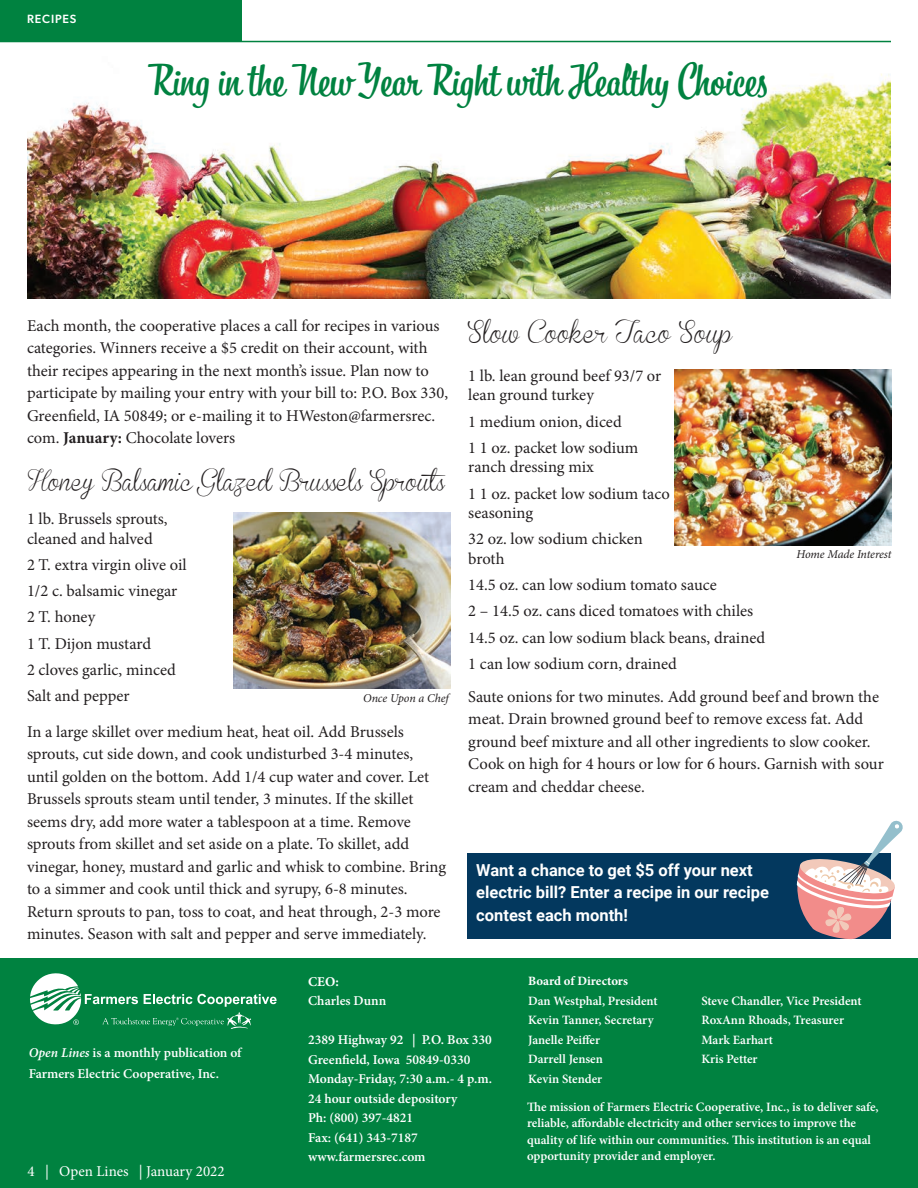
<style>
.page{position:relative;width:918px;height:1188px;background:#fff}
.page>*{position:absolute;margin:0;border:0;box-sizing:border-box;transform-origin:0 0}
.Sidebar_Body_Copy_BL{font:43.5px "Bistro Script";color:#008240}
.t1{font:34.5px "Brannboll SPERSONALUSEONLY";color:#231f20}
.t2{font:33px "Brannboll SPERSONALUSEONLY";letter-spacing:-.01em;color:#231f20}
._2_Farmers_Body_Copy{font:16.5px/22.5px "Minion Pro";color:#231f20}
.Farmers_Body_Copy{font:700 16.5px/22.5px "Roboto";color:#fff}
.t3{font:15px "Minion Pro";color:#fff}
.t4{font:600 13.5px/21px "Minion Pro";color:#fff}
.t5{font:700 13.5px "Minion Pro";color:#fff}
.Farmers_Body_Copy-2{font:600 12.75px/16.5px "Minion Pro";color:#fff}
.t6{font:700 12.75px "Minion Pro";color:#fff}
._2_Farmers_Body_Copy-2{font:italic 12px "Minion Pro";letter-spacing:-.01em;color:#231f20}
.t7{font:500 12px "Gibson";letter-spacing:.07em;color:#fff}
.s1{font-weight:700}
.s2{font-style:italic}
</style>
<div class="page">
<img style="left:27px;top:40px;width:864px;height:259px">
<div style="left:0;top:958px;width:918px;height:230px;background:#008240"></div>
<svg style="left:30px;top:973px;width:247px;height:56px"></svg>
<div style="left:0;top:0;width:242px;height:42px;background:#008240"></div>
<hr style="left:0;top:41px;width:891px;height:1px;background:#008240">
<div style="left:468px;top:854px;width:423px;height:85px;background:#03385e"></div>
<svg style="left:789px;top:820px;width:114px;height:120px"></svg>
<img style="left:233px;top:513px;width:217px;height:176px">
<img style="left:675px;top:370px;width:217px;height:176px">
<p class="t7" style="left:27px;top:12px;width:51px">RECIPES</p>
<p class="Sidebar_Body_Copy_BL" style="left:148px;top:53px;width:621px">Ring in the New Year Right with Healthy Choices</p>
<p class="_2_Farmers_Body_Copy" style="left:27px;top:314px;width:423px">Each month, the cooperative places a call for recipes in various categories. Winners receive a $5 credit on their account, with their recipes appearing in the next month’s issue. Plan now to participate by mailing your entry with your bill to: P.O. Box 330, Greenfield, IA 50849; or e-mailing it to HWeston@farmersrec. com. <span class="s1">January:</span> Chocolate lovers</p>
<p class="t2" style="left:28px;top:459px;width:428px">Honey Balsamic Glazed Brussels Sprouts</p>
<p class="_2_Farmers_Body_Copy" style="left:27px;top:509px;width:142px;line-height:19.5px">1 lb. Brussels sprouts, cleaned and halved</p>
<p class="_2_Farmers_Body_Copy" style="left:27px;top:553px;width:161px">2 T. extra virgin olive oil</p>
<p class="_2_Farmers_Body_Copy" style="left:27px;top:580px;width:152px">1/2 c. balsamic vinegar</p>
<p class="_2_Farmers_Body_Copy" style="left:27px;top:606px;width:70px">2 T. honey</p>
<p class="_2_Farmers_Body_Copy" style="left:27px;top:632px;width:126px">1 T. Dijon mustard</p>
<p class="_2_Farmers_Body_Copy" style="left:27px;top:658px;width:150px">2 cloves garlic, minced</p>
<p class="_2_Farmers_Body_Copy" style="left:27px;top:685px;width:104px">Salt and pepper</p>
<p class="_2_Farmers_Body_Copy-2" style="left:363px;top:690px;width:87px">Once Upon a Chef</p>
<p class="_2_Farmers_Body_Copy" style="left:27px;top:720px;width:421px">In a large skillet over medium heat, heat oil. Add Brussels sprouts, cut side down, and cook undisturbed 3-4 minutes, until golden on the bottom. Add 1/4 cup water and cover. Let Brussels sprouts steam until tender, 3 minutes. If the skillet seems dry, add more water a tablespoon at a time. Remove sprouts from skillet and set aside on a plate. To skillet, add vinegar, honey, mustard and garlic and whisk to combine. Bring to a simmer and cook until thick and syrupy, 6-8 minutes.<br>Return sprouts to pan, toss to coat, and heat through, 2-3 more minutes. Season with salt and pepper and serve immediately.</p>
<p class="t1" style="left:468px;top:310px;width:266px">Slow Cooker Taco Soup</p>
<p class="_2_Farmers_Body_Copy" style="left:468px;top:366px;width:195px;line-height:19.5px">1 lb. lean ground beef 93/7 or lean ground turkey</p>
<p class="_2_Farmers_Body_Copy" style="left:468px;top:410px;width:155px">1 medium onion, diced</p>
<p class="_2_Farmers_Body_Copy" style="left:468px;top:438px;width:172px;line-height:19.5px">1 1 oz. packet low sodium ranch dressing mix</p>
<p class="_2_Farmers_Body_Copy" style="left:468px;top:484px;width:203px;line-height:19.5px">1 1 oz. packet low sodium taco seasoning</p>
<p class="_2_Farmers_Body_Copy" style="left:468px;top:529px;width:176px;line-height:19.5px">32 oz. low sodium chicken broth</p>
<p class="_2_Farmers_Body_Copy" style="left:468px;top:574px;width:250px">14.5 oz. can low sodium tomato sauce</p>
<p class="_2_Farmers_Body_Copy" style="left:468px;top:600px;width:287px">2 – 14.5 oz. cans diced tomatoes with chiles</p>
<p class="_2_Farmers_Body_Copy" style="left:468px;top:626px;width:298px">14.5 oz. can low sodium black beans, drained</p>
<p class="_2_Farmers_Body_Copy" style="left:468px;top:652px;width:210px">1 can low sodium corn, drained</p>
<p class="_2_Farmers_Body_Copy-2" style="left:797px;top:546px;width:97px">Home Made Interest</p>
<p class="_2_Farmers_Body_Copy" style="left:468px;top:685px;width:417px">Saute onions for two minutes. Add ground beef and brown the meat. Drain browned ground beef to remove excess fat. Add ground beef mixture and all other ingredients to slow cooker.<br>Cook on high for 4 hours or low for 6 hours. Garnish with sour cream and cheddar cheese.</p>
<p class="Farmers_Body_Copy" style="left:476px;top:858px;width:294px">Want a chance to get $5 off your next electric bill? Enter a recipe in our recipe contest each month!</p>
<p class="t4" style="left:29px;top:1043px;width:214px"><span class="s2">Open Lines</span> is a monthly publication of<br>Farmers Electric Cooperative, Inc.</p>
<p class="t3" style="left:28px;top:1161px;width:199px">4 | Open Lines | January 2022</p>
<p class="t5" style="left:308px;top:972px;width:32px">CEO:</p>
<p class="t4" style="left:308px;top:990px;width:80px">Charles Dunn</p>
<p class="t4" style="left:308px;top:1029px;width:185px">2389 Highway 92 | P.O. Box 330</p>
<p class="t4" style="left:308px;top:1049px;width:164px">Greenfield, Iowa 50849-0330</p>
<p class="t4" style="left:308px;top:1068px;width:185px">Monday-Friday, 7:30 a.m.- 4 p.m.</p>
<p class="t4" style="left:308px;top:1088px;width:151px">24 hour outside depository</p>
<p class="t4" style="left:308px;top:1107px;width:107px">Ph: (800) 397-4821</p>
<p class="t4" style="left:308px;top:1127px;width:111px">Fax: (641) 343-7187</p>
<p class="t4" style="left:308px;top:1146px;width:119px">www.farmersrec.com</p>
<p class="t6" style="left:528px;top:972px;width:101px">Board of Directors</p>
<p class="Farmers_Body_Copy-2" style="left:528px;top:993px;width:131px">Dan Westphal, President</p>
<p class="Farmers_Body_Copy-2" style="left:701px;top:993px;width:162px">Steve Chandler, Vice President</p>
<p class="Farmers_Body_Copy-2" style="left:528px;top:1012px;width:127px">Kevin Tanner, Secretary</p>
<p class="Farmers_Body_Copy-2" style="left:701px;top:1012px;width:144px">RoxAnn Rhoads, Treasurer</p>
<p class="Farmers_Body_Copy-2" style="left:528px;top:1032px;width:73px">Janelle Peiffer</p>
<p class="Farmers_Body_Copy-2" style="left:701px;top:1032px;width:73px">Mark Earhart</p>
<p class="Farmers_Body_Copy-2" style="left:528px;top:1051px;width:76px">Darrell Jensen</p>
<p class="Farmers_Body_Copy-2" style="left:701px;top:1051px;width:58px">Kris Petter</p>
<p class="Farmers_Body_Copy-2" style="left:528px;top:1071px;width:76px">Kevin Stender</p>
<p class="Farmers_Body_Copy-2" style="left:527px;top:1098px;width:353px">The mission of Farmers Electric Cooperative, Inc., is to deliver safe, reliable, affordable electricity and other services to improve the quality of life within our communities. This institution is an equal opportunity provider and employer.</p>
</div>
